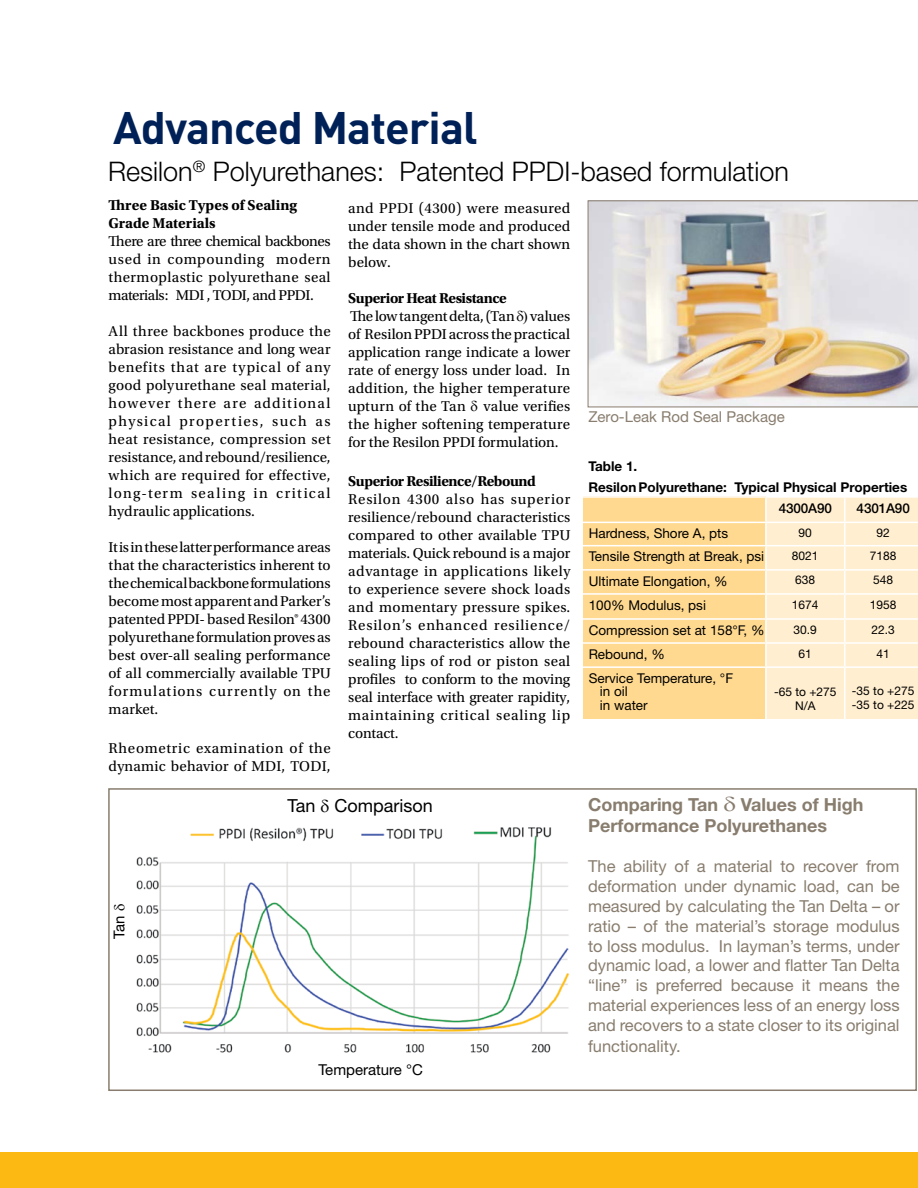
<style>
.page{position:relative;width:918px;height:1188px;background:#fff}
.page>*{position:absolute;margin:0;border:0;box-sizing:border-box;transform-origin:0 0}
.t1{font:700 45px "DINOT";letter-spacing:-.02em;color:#002157}
.t2{font:300 27px "Helvetica Neue LT Std";color:#000}
.t3{font:700 18px/21px "Helvetica Neue LT Std";color:#887d6e}
.t4{font:18px "Helvetica Neue LT Std";color:#000}
.t5{font:16.5px/20px "Helvetica Neue LT Std";color:#887d6e;text-align:justify}
.t6{font:15px/18px "Utopia Std";letter-spacing:.015em;color:#000;text-align:justify}
.t7{font:15px/18px "Utopia Std";letter-spacing:.04em;color:#000}
.t8{font:700 15px "Utopia Std";letter-spacing:-.025em;color:#000}
.t9{font:700 15px/18px "Utopia Std";color:#000}
.t10{font:15px "Helvetica Neue LT Std";color:#887d6e}
.t11{font:15px "Helvetica Neue LT Std";color:#000}
.t12{font:13.5px/13.5px "Helvetica Neue LT Std";color:#000}
.t13{font:700 13.5px/21px "Helvetica Neue LT Std";color:#000}
.t14{font:500 13.5px "Helvetica Neue LT Std";letter-spacing:-.01em;color:#000}
.t15{font:12px/13.5px "Helvetica Neue LT Std";color:#000;text-align:center}
</style>
<div class="page">
<img style="left:136px;top:827px;width:434px;height:226px">
<div style="left:0;top:1153px;width:918px;height:35px;background:#fdb913"></div>
<div style="left:766px;top:497px;width:152px;height:221px;background:#ffeecf"></div>
<div style="left:584px;top:496px;width:182px;height:222px;background:#ffd990"></div>
<hr style="left:579px;top:496px;width:187px;height:2px;background:#fff">
<hr style="left:766px;top:496px;width:79px;height:2px;background:#fff">
<hr style="left:765px;top:498px;width:2px;height:24px;background:#fff">
<hr style="left:845px;top:496px;width:73px;height:2px;background:#fff">
<hr style="left:579px;top:522px;width:187px;height:1px;background:#fff">
<hr style="left:766px;top:522px;width:79px;height:1px;background:#fff">
<hr style="left:765px;top:523px;width:2px;height:22px;background:#fff">
<hr style="left:845px;top:522px;width:73px;height:1px;background:#fff">
<hr style="left:579px;top:545px;width:187px;height:1px;background:#fff">
<hr style="left:766px;top:545px;width:79px;height:1px;background:#fff">
<hr style="left:765px;top:546px;width:2px;height:23px;background:#fff">
<hr style="left:845px;top:545px;width:73px;height:1px;background:#fff">
<hr style="left:579px;top:569px;width:187px;height:2px;background:#fff">
<hr style="left:766px;top:569px;width:79px;height:2px;background:#fff">
<hr style="left:765px;top:571px;width:2px;height:22px;background:#fff">
<hr style="left:845px;top:569px;width:73px;height:2px;background:#fff">
<hr style="left:579px;top:593px;width:187px;height:2px;background:#fff">
<hr style="left:766px;top:593px;width:79px;height:2px;background:#fff">
<hr style="left:765px;top:595px;width:2px;height:23px;background:#fff">
<hr style="left:845px;top:593px;width:73px;height:2px;background:#fff">
<hr style="left:579px;top:618px;width:187px;height:2px;background:#fff">
<hr style="left:766px;top:618px;width:79px;height:2px;background:#fff">
<hr style="left:765px;top:620px;width:2px;height:22px;background:#fff">
<hr style="left:845px;top:618px;width:73px;height:2px;background:#fff">
<hr style="left:579px;top:642px;width:187px;height:2px;background:#fff">
<hr style="left:766px;top:642px;width:79px;height:2px;background:#fff">
<hr style="left:765px;top:644px;width:2px;height:22px;background:#fff">
<hr style="left:845px;top:642px;width:73px;height:2px;background:#fff">
<svg style="left:844px;top:498px;width:1px;height:168px"></svg>
<hr style="left:579px;top:666px;width:187px;height:2px;background:#fff">
<hr style="left:766px;top:666px;width:79px;height:2px;background:#fff">
<hr style="left:765px;top:668px;width:2px;height:88px;background:#fff">
<hr style="left:845px;top:666px;width:73px;height:2px;background:#fff">
<hr style="left:844px;top:668px;width:1px;height:88px;background:#fff">
<div style="left:108px;top:788px;width:809px;height:303px;border:2px solid #887d6e"></div>
<img style="left:588px;top:201px;width:330px;height:206px">
<h1 class="t1" style="left:113px;top:97px;width:366px">Advanced Material</h1>
<h2 class="t2" style="left:108px;top:154px;width:682px">Resilon<sup>®</sup> Polyurethanes: Patented PPDI-based formulation</h2>
<p class="t9" style="left:109px;top:196px;width:190px">Three Basic Types of Sealing<br>Grade Materials</p>
<p class="t6" style="left:109px;top:232px;width:224px">There are three chemical backbones used in compounding modern thermoplastic polyurethane seal materials: MDI , TODI, and PPDI.</p>
<p class="t6" style="left:109px;top:322px;width:224px">All three backbones produce the abrasion resistance and long wear benefits that are typical of any good polyurethane seal material, however there are additional physical properties, such as heat resistance, compression set resistance, and rebound/resilience, which are required for effective, long-term sealing in critical hydraulic applications.</p>
<p class="t6" style="left:109px;top:538px;width:224px">It is in these latter performance areas that the characteristics inherent to the chemical backbone formulations become most apparent and Parker’s patented PPDI- based Resilon® 4300 polyurethane formulation proves as best over-all sealing performance of all commercially available TPU formulations currently on the market.</p>
<p class="t7" style="left:109px;top:740px;width:224px">Rheometric examination of the dynamic behavior of MDI, TODI,</p>
<p class="t6" style="left:348px;top:199px;width:224px">and PPDI (4300) were measured under tensile mode and produced the data shown in the chart shown below.</p>
<p class="t8" style="left:348px;top:289px;width:160px">Superior Heat Resistance</p>
<p class="t6" style="left:348px;top:307px;width:224px">The low tangent delta, (Tan values of Resilon PPDI across the practical application range indicate a lower rate of energy loss under load. In addition, the higher temperature upturn of the Tan value verifies the higher softening temperature for the Resilon PPDI formulation.</p>
<p class="t8" style="left:348px;top:473px;width:189px">Superior Resilience/Rebound</p>
<p class="t6" style="left:348px;top:491px;width:224px">Resilon 4300 also has superior resilience/rebound characteristics compared to other available TPU materials. Quick rebound is a major advantage in applications likely to experience severe shock loads and momentary pressure spikes.<br>Resilon’s enhanced resilience/ rebound characteristics allow the sealing lips of rod or piston seal profiles to conform to the moving seal interface with greater rapidity, maintaining critical sealing lip contact.</p>
<p class="t11" style="left:110px;top:939px;width:25px;rotate:-90deg">Tan</p>
<p class="t4" style="left:288px;top:795px;width:147px">Tan Comparison</p>
<p class="t11" style="left:318px;top:1061px;width:106px">Temperature °C</p>
<p class="t10" style="left:588px;top:408px;width:198px">Zero-Leak Rod Seal Package</p>
<p class="t13" style="left:588px;top:455px;width:320px">Table 1.<br>Resilon Polyurethane: Typical Physical Properties</p>
<p class="t14" style="left:779px;top:500px;width:55px">4300A90</p>
<p class="t14" style="left:857px;top:500px;width:55px">4301A90</p>
<p class="t12" style="left:589px;top:526px;width:141px">Hardness, Shore A, pts</p>
<p class="t15" style="left:799px;top:526px;width:15px">90</p>
<p class="t15" style="left:877px;top:526px;width:15px">92</p>
<p class="t12" style="left:589px;top:550px;width:177px">Tensile Strength at Break, psi</p>
<p class="t15" style="left:792px;top:549px;width:28px">8021</p>
<p class="t15" style="left:870px;top:549px;width:28px">7188</p>
<p class="t12" style="left:589px;top:574px;width:141px">Ultimate Elongation, %</p>
<p class="t15" style="left:795px;top:573px;width:22px">638</p>
<p class="t15" style="left:873px;top:573px;width:22px">548</p>
<p class="t12" style="left:589px;top:598px;width:119px">100% Modulus, psi</p>
<p class="t15" style="left:792px;top:597px;width:28px">1674</p>
<p class="t15" style="left:870px;top:597px;width:28px">1958</p>
<p class="t12" style="left:589px;top:623px;width:177px">Compression set at 158°F, %</p>
<p class="t15" style="left:794px;top:622px;width:25px">30.9</p>
<p class="t15" style="left:872px;top:622px;width:25px">22.3</p>
<p class="t12" style="left:589px;top:647px;width:78px">Rebound, %</p>
<p class="t15" style="left:799px;top:646px;width:15px">61</p>
<p class="t15" style="left:877px;top:646px;width:15px">41</p>
<p class="t12" style="left:600px;top:671px;width:135px;text-indent:-11px">Service Temperature, °F in oil<br>in water</p>
<p class="t15" style="left:774px;top:685px;width:64px">-65 to +275<br>N/A</p>
<p class="t15" style="left:852px;top:684px;width:64px;text-align:left">-35 to +275 -35 to +225</p>
<p class="t3" style="left:588px;top:793px;width:132px">Comparing Tan</p>
<p class="t3" style="left:588px;top:793px;width:277px;text-indent:153px">Values of High<br>Performance Polyurethanes</p>
<p class="t5" style="left:588px;top:856px;width:313px">The ability of a material to recover from deformation under dynamic load, can be measured by calculating the Tan Delta – or ratio – of the material’s storage modulus to loss modulus. In layman’s terms, under dynamic load, a lower and flatter Tan Delta “line” is preferred because it means the material experiences less of an energy loss and recovers to a state closer to its original functionality.</p>
</div>
